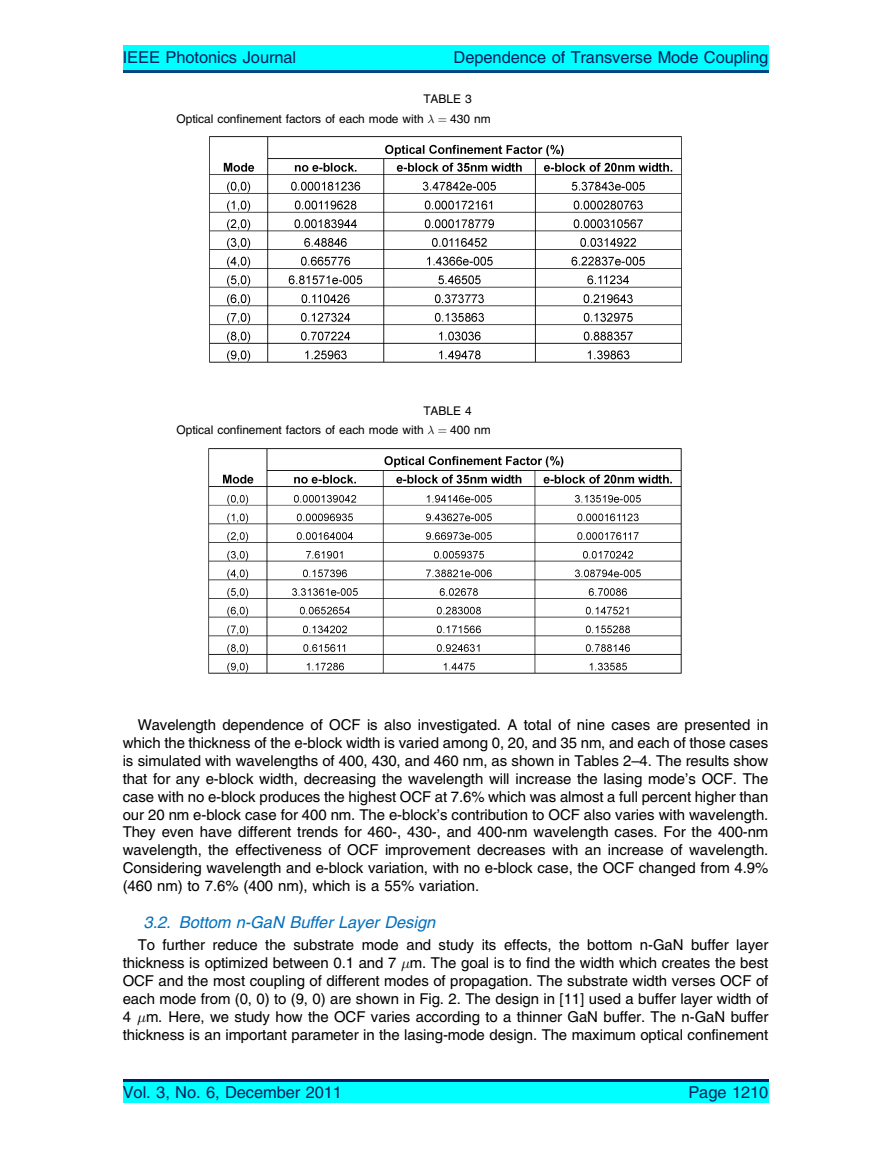
<style>
.page{position:relative;width:891px;height:1161px;background:#fff}
.page>*{position:absolute;margin:0;border:0;box-sizing:border-box;transform-origin:0 0}
.t1{font:16.5px "Adv T Tb 54 a 34 f 7";color:#012060}
.t2{font:16.5px "Adv T Tbdfc 2815.BI";color:#0170c0}
.t3{font:15px/18px "Adv T Tb 54 a 34 f 7";color:#000;text-align:justify}
.t4{font:12px/19.4px "Adv T Tb 54 a 34 f 7";color:#000}
.s1{font-family:"Adv P4 C4 E74"}
.s2{font-family:"Adv P4 C4 E51"}
</style>
<div class="page">
<img style="left:209px;top:137px;width:473px;height:225px">
<img style="left:209px;top:448px;width:473px;height:226px">
<div style="left:123px;top:45px;width:645px;height:28px;background:#0ff"></div>
<hr style="left:123px;top:70px;width:645px;height:3px;background:#004684">
<div style="left:123px;top:1079px;width:645px;height:24px;background:#0ff"></div>
<hr style="left:123px;top:1079px;width:645px;height:3px;background:#012060">
<p class="t1" style="left:123px;top:51px;width:175px">IEEE Photonics Journal</p>
<p class="t1" style="left:454px;top:51px;width:316px">Dependence of Transverse Mode Coupling</p>
<p class="t4" style="left:177px;top:90px;width:315px;text-indent:247px">TABLE 3<br>Optical confinement factors of each mode with <span class="s1">¼</span> 430 nm</p>
<p class="t4" style="left:177px;top:402px;width:315px;text-indent:247px">TABLE 4<br>Optical confinement factors of each mode with <span class="s1">¼</span> 400 nm</p>
<p class="t3" style="left:123px;top:717px;width:647px;text-indent:15px">Wavelength dependence of OCF is also investigated. A total of nine cases are presented in which the thickness of the e-block width is varied among 0, 20, and 35 nm, and each of those cases is simulated with wavelengths of 400, 430, and 460 nm, as shown in Tables 2–4. The results show that for any e-block width, decreasing the wavelength will increase the lasing mode’s OCF. The case with no e-block produces the highest OCF at 7.6% which was almost a full percent higher than our 20 nm e-block case for 400 nm. The e-block’s contribution to OCF also varies with wavelength.<br>They even have different trends for 460-, 430-, and 400-nm wavelength cases. For the 400-nm wavelength, the effectiveness of OCF improvement decreases with an increase of wavelength.<br>Considering wavelength and e-block variation, with no e-block case, the OCF changed from 4.9% (460 nm) to 7.6% (400 nm), which is a 55% variation.</p>
<p class="t2" style="left:144px;top:916px;width:293px">3.2. Bottom n-GaN Buffer Layer Design</p>
<p class="t3" style="left:123px;top:938px;width:647px;text-indent:15px">To further reduce the substrate mode and study its effects, the bottom n-GaN buffer layer thickness is optimized between 0.1 and 7 <span class="s2">-</span>m. The goal is to find the width which creates the best OCF and the most coupling of different modes of propagation. The substrate width verses OCF of each mode from (0, 0) to (9, 0) are shown in Fig. 2. The design in [11] used a buffer layer width of 4 <span class="s2">-</span>m. Here, we study how the OCF varies according to a thinner GaN buffer. The n-GaN buffer thickness is an important parameter in the lasing-mode design. The maximum optical confinement</p>
<p class="t1" style="left:123px;top:1087px;width:221px">Vol. 3, No. 6, December 2011</p>
<p class="t1" style="left:688px;top:1087px;width:82px">Page 1210</p>
</div>
